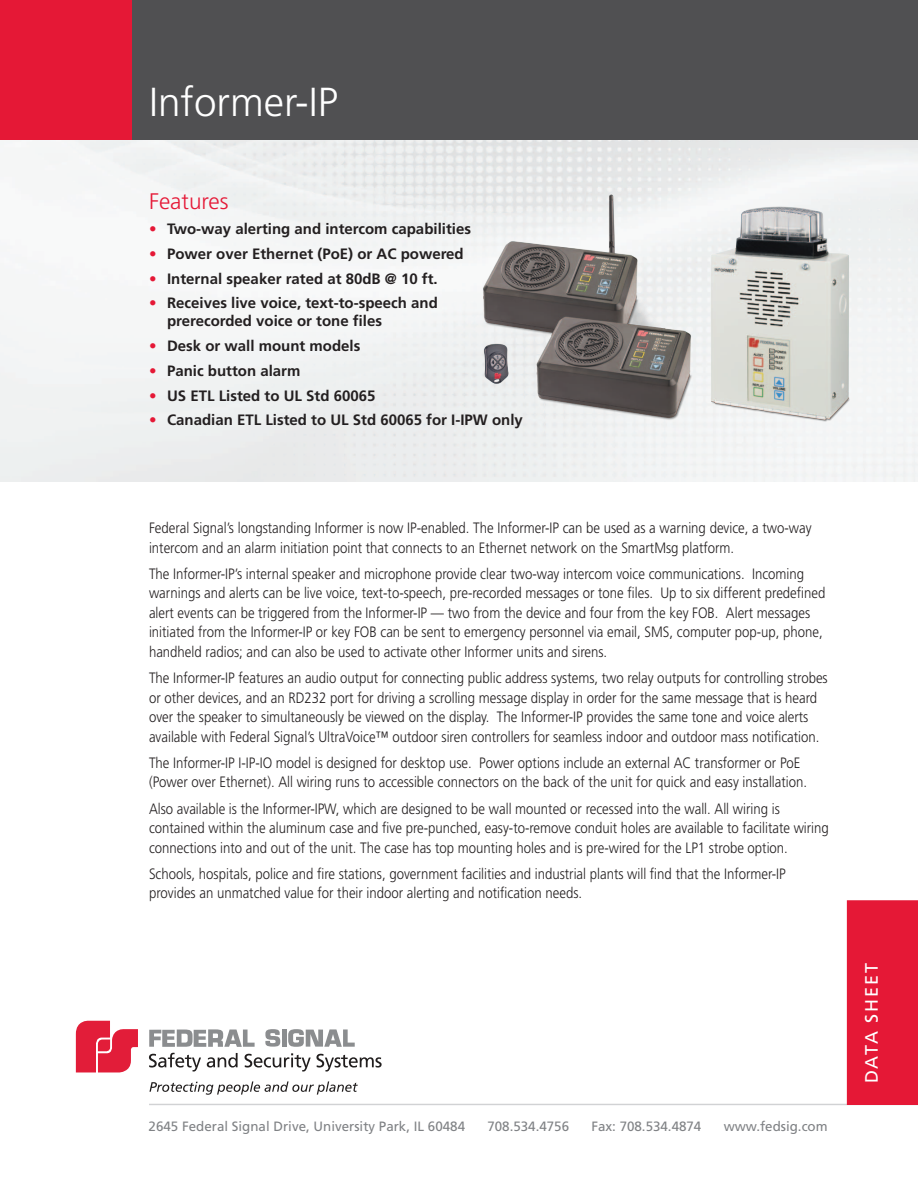
<style>
.page{position:relative;width:918px;height:1188px;background:#fff}
.page>*{position:absolute;margin:0;border:0;box-sizing:border-box;transform-origin:0 0}
.Page_head{font:300 40.5px "Frutiger";color:#fff}
.t1{font:300 22.5px "Frutiger";color:#e51836}
.t2{font:18px "Frutiger";letter-spacing:.1em;color:#fff}
.t3{font:300 15px/19.5px "Frutiger";color:#231f20;scale:.88 1}
.t4{font:700 15px/18px "Frutiger";color:#231f20}
.t5{font:13.5px "Frutiger";color:#808285}
.s1{color:#e51836}
</style>
<div class="page">
<img style="left:0;top:139px;width:918px;height:343px">
<div style="left:128px;top:0;width:790px;height:140px;background:#505052"></div>
<div style="left:0;top:0;width:131px;height:139px;background:#e51836"></div>
<hr style="left:149px;top:1104px;width:769px;height:1px;background:#d1d2d4">
<div style="left:847px;top:900px;width:71px;height:205px;background:#e51836"></div>
<svg style="left:76px;top:1020px;width:62px;height:52px"></svg>
<svg style="left:149px;top:1053px;width:52px;height:19px"></svg>
<svg style="left:207px;top:1053px;width:31px;height:15px"></svg>
<svg style="left:245px;top:1053px;width:137px;height:19px"></svg>
<svg style="left:149px;top:1081px;width:209px;height:14px"></svg>
<svg style="left:265px;top:1029px;width:15px;height:18px"></svg>
<div style="left:282px;top:1029px;width:5px;height:18px;background:#8b8d8f"></div>
<svg style="left:288px;top:1029px;width:67px;height:18px"></svg>
<svg style="left:149px;top:1029px;width:106px;height:18px"></svg>
<img style="left:472px;top:175px;width:392px;height:262px">
<p class="Page_head" style="left:149px;top:79px;width:190px">Informer-IP</p>
<p class="Page_head" style="left:149px;top:80px;width:287px">27 Frutiger Light</p>
<p class="t1" style="left:149px;top:189px;width:81px">Features</p>
<p class="t4" style="left:149px;top:220px;width:323px"><span class="s1">•</span> Two-way alerting and intercom capabilities</p>
<p class="t4" style="left:149px;top:245px;width:316px"><span class="s1">•</span> Power over Ethernet (PoE) or AC powered</p>
<p class="t4" style="left:149px;top:269px;width:290px"><span class="s1">•</span> Internal speaker rated at 80dB @ 10 ft.</p>
<p class="t4" style="left:167px;top:294px;width:272px;text-indent:-18px"><span class="s1">•</span> Receives live voice, text-to-speech and prerecorded voice or tone files</p>
<p class="t4" style="left:149px;top:337px;width:213px"><span class="s1">•</span> Desk or wall mount models</p>
<p class="t4" style="left:149px;top:362px;width:153px"><span class="s1">•</span> Panic button alarm</p>
<p class="t4" style="left:149px;top:386px;width:228px"><span class="s1">•</span> US ETL Listed to UL Std 60065</p>
<p class="t4" style="left:149px;top:411px;width:375px"><span class="s1">•</span> Canadian ETL Listed to UL Std 60065 for I-IPW only</p>
<p class="t3" style="left:149px;top:518px;width:754px">Federal Signal’s longstanding Informer is now IP-enabled. The Informer-IP can be used as a warning device, a two-way intercom and an alarm initiation point that connects to an Ethernet network on the SmartMsg platform.</p>
<p class="t3" style="left:149px;top:564px;width:770px">The Informer-IP’s internal speaker and microphone provide clear two-way intercom voice communications. Incoming warnings and alerts can be live voice, text-to-speech, pre-recorded messages or tone files. Up to six different predefined alert events can be triggered from the Informer-IP — two from the device and four from the key FOB. Alert messages initiated from the Informer-IP or key FOB can be sent to emergency personnel via email, SMS, computer pop-up, phone, handheld radios; and can also be used to activate other Informer units and sirens.</p>
<p class="t3" style="left:149px;top:668px;width:773px">The Informer-IP features an audio output for connecting public address systems, two relay outputs for controlling strobes or other devices, and an RD232 port for driving a scrolling message display in order for the same message that is heard over the speaker to simultaneously be viewed on the display. The Informer-IP provides the same tone and voice alerts available with Federal Signal’s UltraVoice™ outdoor siren controllers for seamless indoor and outdoor mass notification.</p>
<p class="t3" style="left:149px;top:753px;width:749px">The Informer-IP I-IP-IO model is designed for desktop use. Power options include an external AC transformer or PoE (Power over Ethernet). All wiring runs to accessible connectors on the back of the unit for quick and easy installation.</p>
<p class="t3" style="left:149px;top:799px;width:774px">Also available is the Informer-IPW, which are designed to be wall mounted or recessed into the wall. All wiring is contained within the aluminum case and five pre-punched, easy-to-remove conduit holes are available to facilitate wiring connections into and out of the unit. The case has top mounting holes and is pre-wired for the LP1 strobe option.</p>
<p class="t3" style="left:149px;top:864px;width:725px">Schools, hospitals, police and fire stations, government facilities and industrial plants will find that the Informer-IP provides an unmatched value for their indoor alerting and notification needs.</p>
<p class="t5" style="left:149px;top:1119px;width:318px">2645 Federal Signal Drive, University Park, IL 60484</p>
<p class="t5" style="left:487px;top:1119px;width:83px">708.534.4756</p>
<p class="t5" style="left:591px;top:1119px;width:111px">Fax: 708.534.4874</p>
<p class="t5" style="left:724px;top:1119px;width:105px">www.fedsig.com</p>
<p class="t2" style="left:861px;top:1083px;width:121px;rotate:-90deg">DATA SHEET</p>
</div>
